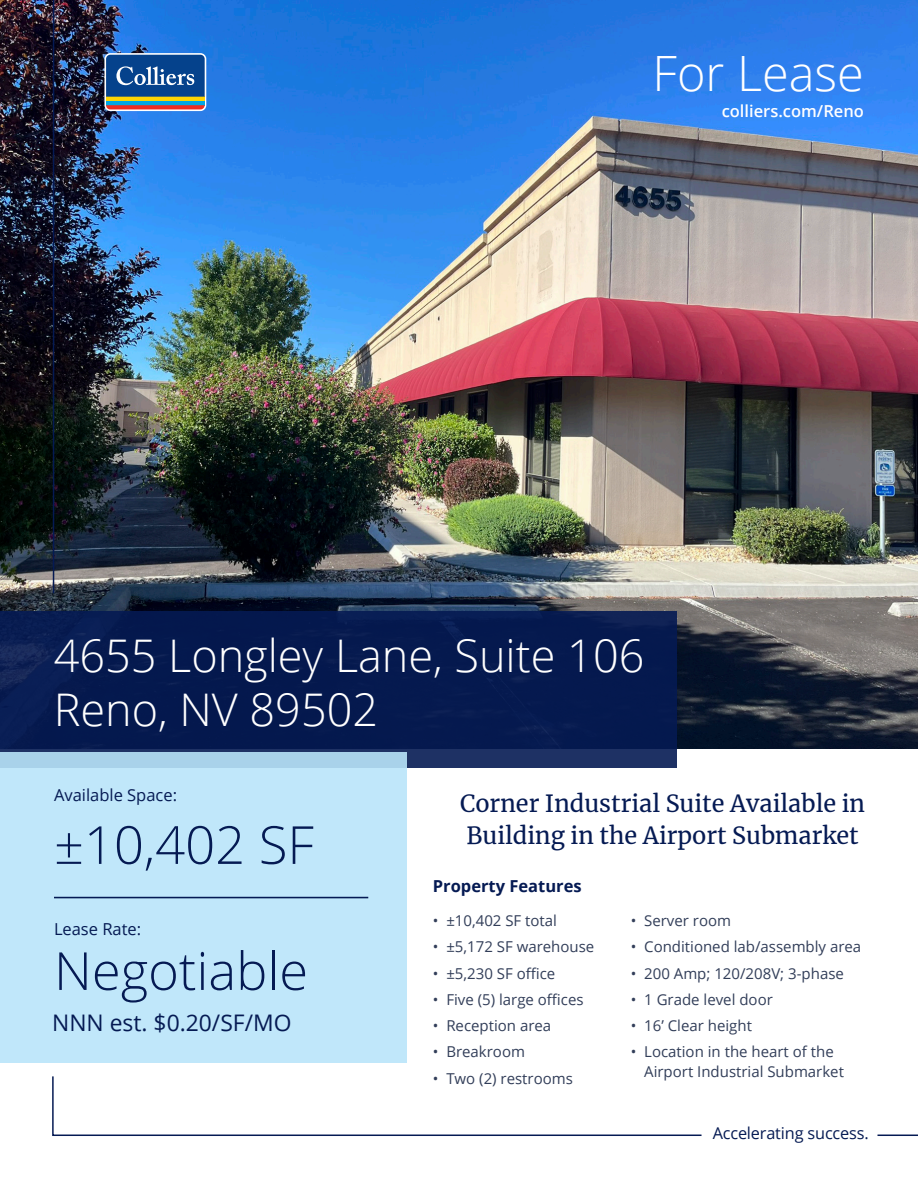
<style>
.page{position:relative;width:918px;height:1188px;background:#fff}
.page>*{position:absolute;margin:0;border:0;box-sizing:border-box;transform-origin:0 0}
.t1{font:300 52.5px "Open Sans";color:#051a53}
.t2{font:300 48.75px "Open Sans";color:#fff}
.t3{font:300 45px "Open Sans";color:#fff}
.t4{font:23.4px/32.2px "Merriweather";color:#051a53}
.t5{font:22.8px "Open Sans";color:#051a53}
.t6{font:16.5px "Open Sans";color:#051a53}
.t7{font:600 16.5px "Open Sans";color:#fff}
.t8{font:700 16.5px "Open Sans";color:#051a53}
.t9{font:16.35px "Open Sans";letter-spacing:-.01em;color:#051a53}
.t10{font:15px/19.5px "Open Sans";color:#323e59}
</style>
<div class="page">
<img style="left:0;top:0;width:918px;height:748px">
<div style="left:0;top:612px;width:677px;height:156px;background:#051a53"></div>
<div style="left:0;top:752px;width:407px;height:311px;background:#c0e7fa"></div>
<hr style="left:878px;top:1135px;width:40px;height:1px;background:#051a53">
<hr style="left:53px;top:0;width:1px;height:593px;background:#051a53">
<svg style="left:52px;top:1076px;width:650px;height:60px"></svg>
<svg style="left:104px;top:53px;width:102px;height:58px"></svg>
<hr style="left:106px;top:101px;width:99px;height:4px;background:#00a8e4">
<hr style="left:106px;top:97px;width:99px;height:4px;background:#fed503">
<svg style="left:106px;top:105px;width:99px;height:4px"></svg>
<svg style="left:106px;top:55px;width:99px;height:42px;background:#225897"></svg>
<hr style="left:54px;top:897px;width:314px;height:1px;background:#051a53">
<p class="t2" style="left:653px;top:40px;width:213px">For Lease</p>
<p class="t7" style="left:722px;top:100px;width:144px">colliers.com/Reno</p>
<p class="t3" style="left:54px;top:625px;width:592px">4655 Longley Lane, Suite 106</p>
<p class="t3" style="left:54px;top:679px;width:326px">Reno, NV 89502</p>
<p class="t6" style="left:54px;top:784px;width:125px">Available Space:</p>
<p class="t1" style="left:54px;top:809px;width:261px">±10,402 SF</p>
<p class="t6" style="left:54px;top:917px;width:89px">Lease Rate:</p>
<p class="t1" style="left:54px;top:935px;width:256px">Negotiable</p>
<p class="t5" style="left:52px;top:1007px;width:241px">NNN est. $0.20/SF/MO</p>
<p class="t4" style="left:460px;top:786px;width:407px">Corner Industrial Suite Available in<br>Building in the Airport Submarket</p>
<p class="t8" style="left:433px;top:875px;width:150px">Property Features</p>
<p class="t10" style="left:433px;top:911px;width:126px">• ±10,402 SF total</p>
<p class="t10" style="left:433px;top:937px;width:163px">• ±5,172 SF warehouse</p>
<p class="t10" style="left:433px;top:963px;width:124px">• ±5,230 SF office</p>
<p class="t10" style="left:433px;top:989px;width:152px">• Five (5) large offices</p>
<p class="t10" style="left:433px;top:1016px;width:120px">• Reception area</p>
<p class="t10" style="left:433px;top:1042px;width:94px">• Breakroom</p>
<p class="t10" style="left:433px;top:1068px;width:142px">• Two (2) restrooms</p>
<p class="t10" style="left:631px;top:911px;width:102px">• Server room</p>
<p class="t10" style="left:631px;top:937px;width:232px">• Conditioned lab/assembly area</p>
<p class="t10" style="left:631px;top:963px;width:215px">• 200 Amp; 120/208V; 3-phase</p>
<p class="t10" style="left:631px;top:989px;width:144px">• 1 Grade level door</p>
<p class="t10" style="left:631px;top:1016px;width:123px">• 16’ Clear height</p>
<p class="t10" style="left:644px;top:1042px;width:201px;text-indent:-14px">• Location in the heart of the<br>Airport Industrial Submarket</p>
<p class="t9" style="left:713px;top:1122px;width:158px">Accelerating success.</p>
</div>
